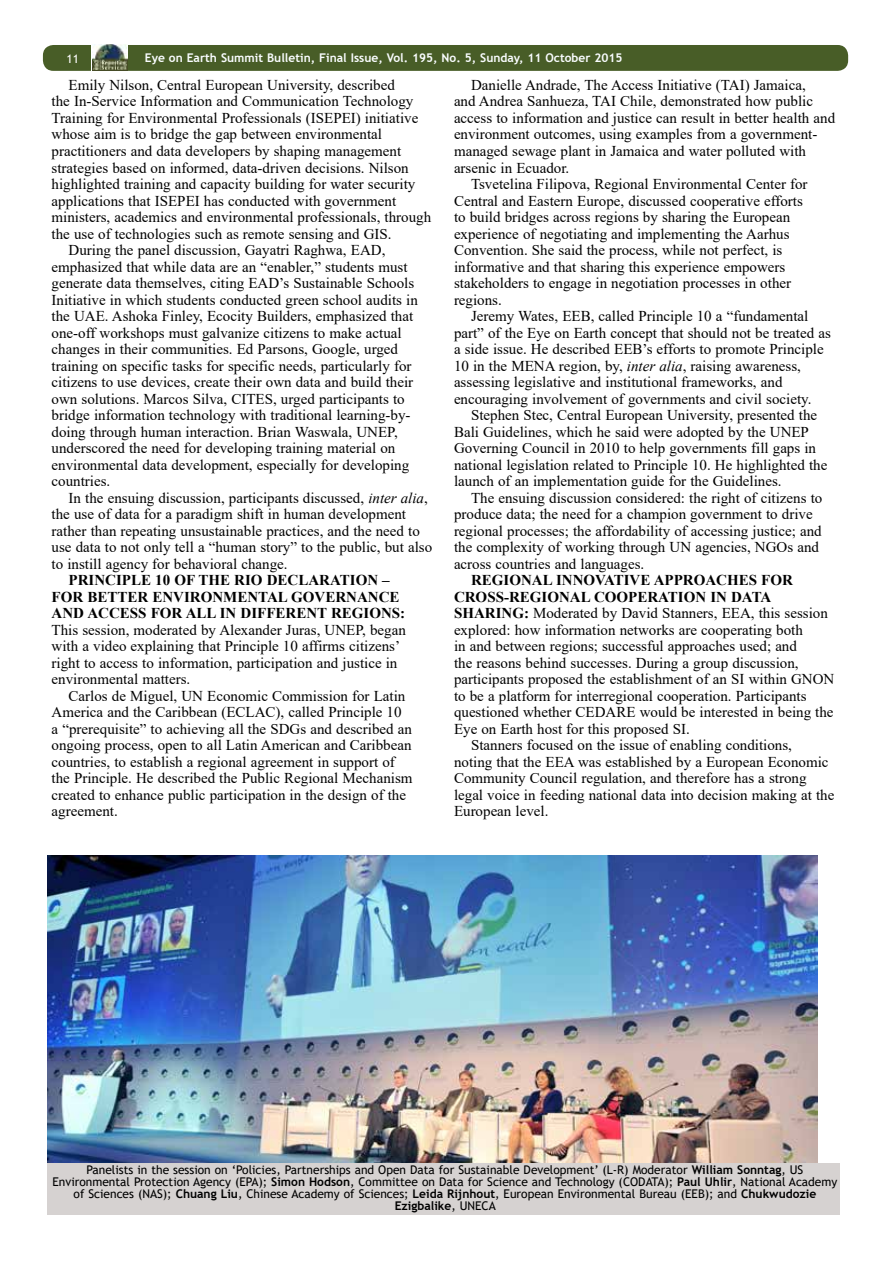
<style>
.page{position:relative;width:893px;height:1263px;background:#fff}
.page>*{position:absolute;margin:0;border:0;box-sizing:border-box;transform-origin:0 0}
.t1{font:15px/16.5px "Times New Roman";color:#000}
.t2{font:700 15px/16.5px "Times New Roman";color:#000;text-align:center}
.t3{font:12px/12px "Trebuchet MS";color:#000;text-align:center}
.t4{font:700 12px "Trebuchet MS";color:#fafdff}
.t5{font:12px "Trebuchet MS";color:#fff}
.s1{font-style:italic}
.s2{font-weight:700}
</style>
<div class="page">
<div style="left:43px;top:45px;width:805px;height:26px;background:#485d27;border-radius:10px"></div>
<svg style="left:91px;top:45px;width:37px;height:26px"></svg>
<img style="left:92px;top:44px;width:35px;height:27px">
<img style="left:47px;top:856px;width:770px;height:307px">
<div style="left:47px;top:1163px;width:793px;height:51px;background:#d6d2d1"></div>
<p class="t5" style="left:67px;top:51px;width:14px">11</p>
<p class="t4" style="left:145px;top:50px;width:479px">Eye on Earth Summit Bulletin, Final Issue, Vol. 195, No. 5, Sunday, 11 October 2015</p>
<p class="t1" style="left:69px;top:76px;width:328px">Emily Nilson, Central European University, described</p>
<p class="t1" style="left:52px;top:93px;width:363px">the In-Service Information and Communication Technology</p>
<p class="t1" style="left:52px;top:109px;width:368px">Training for Environmental Professionals (ISEPEI) initiative</p>
<p class="t1" style="left:52px;top:126px;width:332px">whose aim is to bridge the gap between environmental</p>
<p class="t1" style="left:52px;top:142px;width:351px">practitioners and data developers by shaping management</p>
<p class="t1" style="left:52px;top:159px;width:359px">strategies based on informed, data-driven decisions. Nilson</p>
<p class="t1" style="left:52px;top:175px;width:365px">highlighted training and capacity building for water security</p>
<p class="t1" style="left:52px;top:192px;width:346px">applications that ISEPEI has conducted with government</p>
<p class="t1" style="left:52px;top:208px;width:381px">ministers, academics and environmental professionals, through</p>
<p class="t1" style="left:52px;top:225px;width:341px">the use of technologies such as remote sensing and GIS.</p>
<p class="t1" style="left:69px;top:241px;width:318px">During the panel discussion, Gayatri Raghwa, EAD,</p>
<p class="t1" style="left:52px;top:258px;width:358px">emphasized that while data are an “enabler,” students must</p>
<p class="t1" style="left:52px;top:274px;width:364px">generate data themselves, citing EAD’s Sustainable Schools</p>
<p class="t1" style="left:52px;top:291px;width:368px">Initiative in which students conducted green school audits in</p>
<p class="t1" style="left:52px;top:307px;width:363px">the UAE. Ashoka Finley, Ecocity Builders, emphasized that</p>
<p class="t1" style="left:52px;top:324px;width:352px">one-off workshops must galvanize citizens to make actual</p>
<p class="t1" style="left:52px;top:340px;width:348px">changes in their communities. Ed Parsons, Google, urged</p>
<p class="t1" style="left:52px;top:357px;width:361px">training on specific tasks for specific needs, particularly for</p>
<p class="t1" style="left:52px;top:373px;width:363px">citizens to use devices, create their own data and build their</p>
<p class="t1" style="left:52px;top:390px;width:355px">own solutions. Marcos Silva, CITES, urged participants to</p>
<p class="t1" style="left:52px;top:406px;width:360px">bridge information technology with traditional learning-by-</p>
<p class="t1" style="left:52px;top:423px;width:348px">doing through human interaction. Brian Waswala, UNEP,</p>
<p class="t1" style="left:52px;top:439px;width:345px">underscored the need for developing training material on</p>
<p class="t1" style="left:52px;top:456px;width:359px">environmental data development, especially for developing</p>
<p class="t1" style="left:52px;top:472px;width:60px">countries.</p>
<p class="t1" style="left:69px;top:489px;width:361px">In the ensuing discussion, participants discussed, <span class="s1">inter alia</span>,</p>
<p class="t1" style="left:52px;top:505px;width:356px">the use of data for a paradigm shift in human development</p>
<p class="t1" style="left:52px;top:522px;width:370px">rather than repeating unsustainable practices, and the need to</p>
<p class="t1" style="left:52px;top:538px;width:382px">use data to not only tell a “human story” to the public, but also</p>
<p class="t1" style="left:52px;top:555px;width:237px">to instill agency for behavioral change.</p>
<p class="t2" style="left:52px;top:571px;width:355px">PRINCIPLE 10 OF THE RIO DECLARATION –<br>FOR BETTER ENVIRONMENTAL GOVERNANCE<br>AND ACCESS FOR ALL IN DIFFERENT REGIONS:</p>
<p class="t1" style="left:52px;top:621px;width:356px">This session, moderated by Alexander Juras, UNEP, began with a video explaining that Principle 10 affirms citizens’ right to access to information, participation and justice in environmental matters.</p>
<p class="t1" style="left:52px;top:687px;width:362px;text-indent:17px">Carlos de Miguel, UN Economic Commission for Latin America and the Caribbean (ECLAC), called Principle 10<br>a “prerequisite” to achieving all the SDGs and described an ongoing process, open to all Latin American and Caribbean countries, to establish a regional agreement in support of the Principle. He described the Public Regional Mechanism created to enhance public participation in the design of the agreement.</p>
<p class="t1" style="left:471px;top:76px;width:336px">Danielle Andrade, The Access Initiative (TAI) Jamaica,</p>
<p class="t1" style="left:454px;top:93px;width:360px">and Andrea Sanhueza, TAI Chile, demonstrated how public</p>
<p class="t1" style="left:454px;top:109px;width:383px">access to information and justice can result in better health and</p>
<p class="t1" style="left:454px;top:126px;width:365px">environment outcomes, using examples from a government-</p>
<p class="t1" style="left:454px;top:142px;width:354px">managed sewage plant in Jamaica and water polluted with</p>
<p class="t1" style="left:454px;top:159px;width:117px">arsenic in Ecuador.</p>
<p class="t1" style="left:471px;top:175px;width:338px">Tsvetelina Filipova, Regional Environmental Center for</p>
<p class="t1" style="left:454px;top:192px;width:350px">Central and Eastern Europe, discussed cooperative efforts</p>
<p class="t1" style="left:454px;top:208px;width:338px">to build bridges across regions by sharing the European</p>
<p class="t1" style="left:454px;top:225px;width:337px">experience of negotiating and implementing the Aarhus</p>
<p class="t1" style="left:454px;top:241px;width:330px">Convention. She said the process, while not perfect, is</p>
<p class="t1" style="left:454px;top:258px;width:333px">informative and that sharing this experience empowers</p>
<p class="t1" style="left:454px;top:274px;width:339px">stakeholders to engage in negotiation processes in other</p>
<p class="t1" style="left:454px;top:291px;width:49px">regions.</p>
<p class="t1" style="left:471px;top:307px;width:339px">Jeremy Wates, EEB, called Principle 10 a “fundamental</p>
<p class="t1" style="left:454px;top:324px;width:378px">part” of the Eye on Earth concept that should not be treated as</p>
<p class="t1" style="left:454px;top:340px;width:371px">a side issue. He described EEB’s efforts to promote Principle</p>
<p class="t1" style="left:454px;top:357px;width:348px">10 in the MENA region, by, <span class="s1">inter alia</span>, raising awareness,</p>
<p class="t1" style="left:454px;top:373px;width:330px">assessing legislative and institutional frameworks, and</p>
<p class="t1" style="left:454px;top:390px;width:359px">encouraging involvement of governments and civil society.</p>
<p class="t1" style="left:471px;top:406px;width:348px">Stephen Stec, Central European University, presented the</p>
<p class="t1" style="left:454px;top:423px;width:356px">Bali Guidelines, which he said were adopted by the UNEP</p>
<p class="t1" style="left:454px;top:439px;width:364px">Governing Council in 2010 to help governments fill gaps in</p>
<p class="t1" style="left:454px;top:456px;width:375px">national legislation related to Principle 10. He highlighted the</p>
<p class="t1" style="left:454px;top:472px;width:329px">launch of an implementation guide for the Guidelines.</p>
<p class="t1" style="left:471px;top:489px;width:353px">The ensuing discussion considered: the right of citizens to</p>
<p class="t1" style="left:454px;top:505px;width:360px">produce data; the need for a champion government to drive</p>
<p class="t1" style="left:454px;top:522px;width:369px">regional processes; the affordability of accessing justice; and</p>
<p class="t1" style="left:454px;top:538px;width:367px">the complexity of working through UN agencies, NGOs and</p>
<p class="t1" style="left:454px;top:555px;width:192px">across countries and languages.</p>
<p class="t2" style="left:471px;top:571px;width:323px">REGIONAL INNOVATIVE APPROACHES FOR</p>
<p class="t2" style="left:454px;top:588px;width:319px">CROSS-REGIONAL COOPERATION IN DATA</p>
<p class="t1" style="left:454px;top:604px;width:375px"><span class="s2">SHARING:</span> Moderated by David Stanners, EEA, this session</p>
<p class="t1" style="left:454px;top:621px;width:350px">explored: how information networks are cooperating both</p>
<p class="t1" style="left:454px;top:637px;width:344px">in and between regions; successful approaches used; and</p>
<p class="t1" style="left:454px;top:654px;width:346px">the reasons behind successes. During a group discussion,</p>
<p class="t1" style="left:454px;top:670px;width:382px">participants proposed the establishment of an SI within GNON</p>
<p class="t1" style="left:454px;top:687px;width:354px">to be a platform for interregional cooperation. Participants</p>
<p class="t1" style="left:454px;top:703px;width:381px">questioned whether CEDARE would be interested in being the</p>
<p class="t1" style="left:454px;top:720px;width:237px">Eye on Earth host for this proposed SI.</p>
<p class="t1" style="left:471px;top:736px;width:322px">Stanners focused on the issue of enabling conditions,</p>
<p class="t1" style="left:454px;top:753px;width:376px">noting that the EEA was established by a European Economic</p>
<p class="t1" style="left:454px;top:769px;width:354px">Community Council regulation, and therefore has a strong</p>
<p class="t1" style="left:454px;top:786px;width:382px">legal voice in feeding national data into decision making at the</p>
<p class="t1" style="left:454px;top:802px;width:96px">European level.</p>
<p class="t3" style="left:53px;top:1163px;width:786px">Panelists in the session on ‘Policies, Partnerships and Open Data for Sustainable Development’ (L-R) Moderator <span class="s2">William Sonntag</span>, US Environmental Protection Agency (EPA); <span class="s2">Simon Hodson</span>, Committee on Data for Science and Technology (CODATA); <span class="s2">Paul Uhlir</span>, National Academy of Sciences (NAS); <span class="s2">Chuang Liu</span>, Chinese Academy of Sciences; <span class="s2">Leida Rijnhout</span>, European Environmental Bureau (EEB); and <span class="s2">Chukwudozie Ezigbalike</span>, UNECA</p>
</div>
